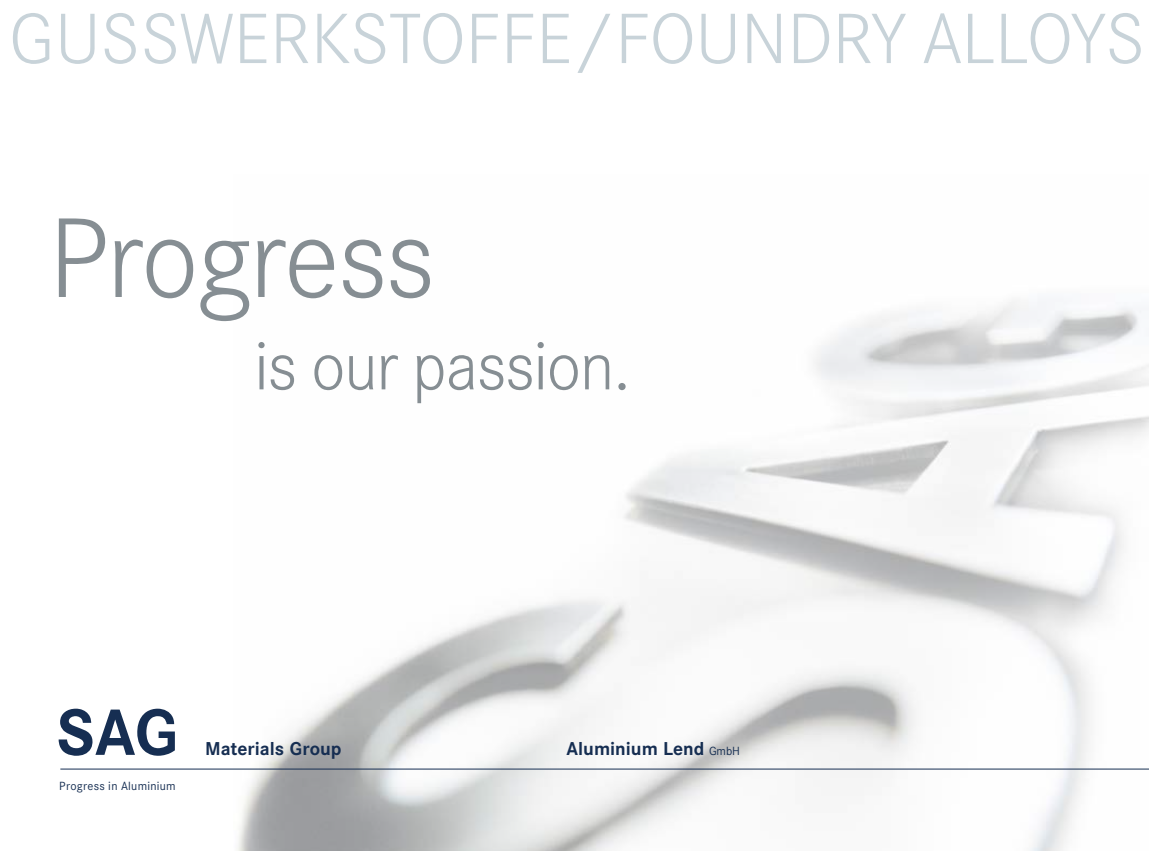
<style>
.page{position:relative;width:1149px;height:851px;background:#fff}
.page>*{position:absolute;margin:0;border:0;box-sizing:border-box;transform-origin:0 0}
.t1{font:300 111.15px "Corporate SBQ";color:#868e93}
.t2{font:300 69.75px "Corporate SBQ";letter-spacing:-.01em;color:#c8d3d9}
.t3{font:300 66.15px "Corporate SBQ";letter-spacing:-.02em;color:#868e93}
.t4{font:700 18.3px "Corporate SBQ";color:#162e52}
.t5{font:11.55px "Corporate SBQ";letter-spacing:.025em;color:#162e52}
.s1{font-weight:400;font-size:11.55px}
</style>
<div class="page">
<img style="left:233px;top:301px;width:915px;height:549px">
<svg style="left:59px;top:708px;width:116px;height:47px"></svg>
<hr style="left:60px;top:768px;width:1088px;height:1px;background:#162e52">
<h2 class="t2" style="left:9px;top:-2px;width:1137px">Gusswerkstoffe/Foundry Alloys</h2>
<h1 class="t1" style="left:49px;top:194px;width:388px">Progress</h1>
<h3 class="t3" style="left:254px;top:328px;width:378px">is our passion.</h3>
<p class="t5" style="left:59px;top:778px;width:118px">Progress in Aluminium</p>
<p class="t4" style="left:205px;top:737px;width:138px">Materials Group</p>
<p class="t4" style="left:566px;top:737px;width:175px">Aluminium Lend <span class="s1">GmbH</span></p>
</div>
